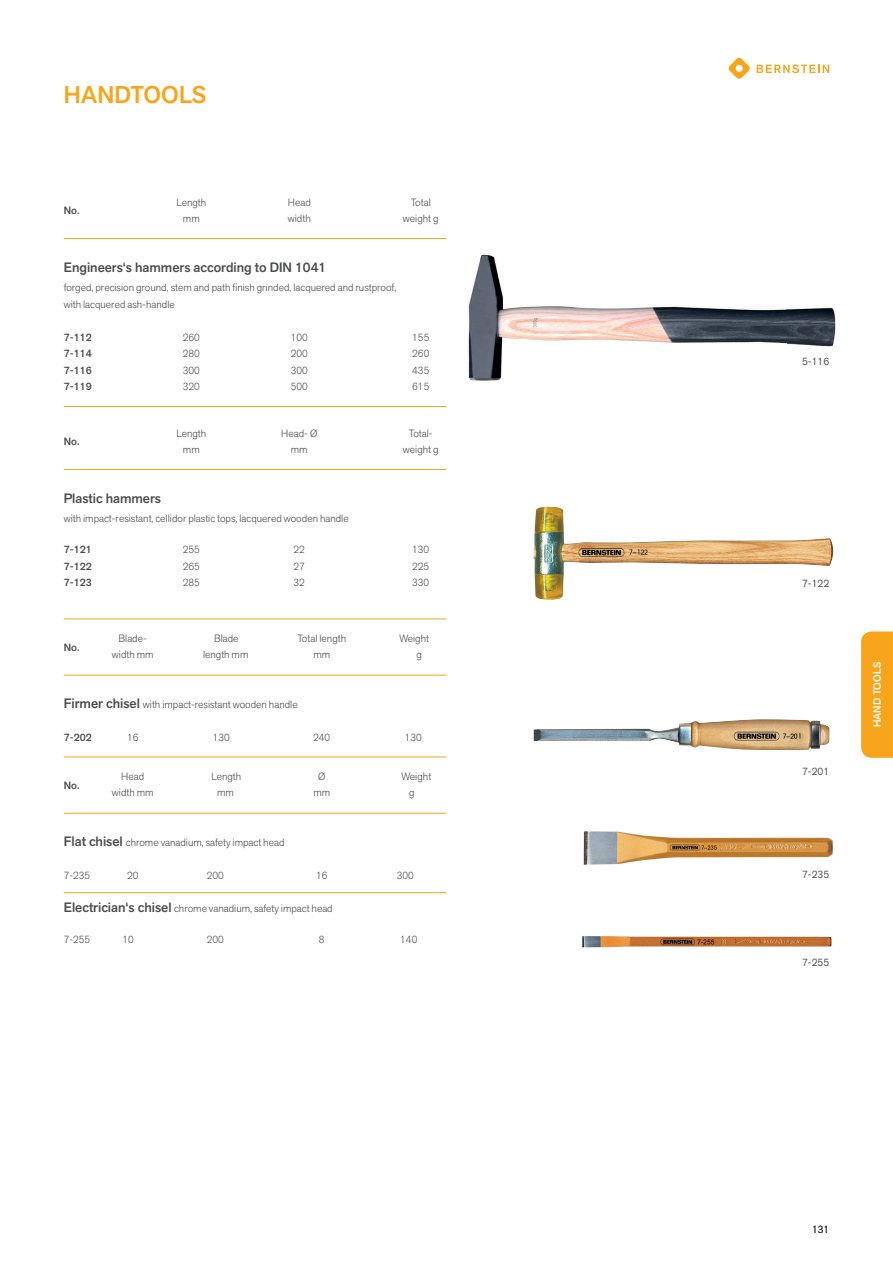
<style>
.page{position:relative;width:893px;height:1263px;background:#fff}
.page>*{position:absolute;margin:0;border:0;box-sizing:border-box;transform-origin:0 0}
.t1{font:500 24px "Akzid Grtsk Next";letter-spacing:.01em;color:#f9a51b}
.t2{font:500 13.5px "Akzid Grtsk Next";color:#4b4c4d}
.t3{font:300 10.5px/16.5px "Akzid Grtsk Next";color:#4b4c4d}
.t4{font:500 10.5px "Akzid Grtsk Next";color:#4b4c4d}
.t5{font:10.5px "Akzid Grtsk Next";color:#4b4c4d}
.t6{font:500 10.5px "Akzid Grtsk Next";letter-spacing:.01em;color:#fff}
.t7{font:300 10.5px "Akzid Grtsk Next";color:#231f20}
.s1{font-weight:500;font-size:13.5px}
</style>
<div class="page">
<svg style="left:729px;top:58px;width:21px;height:21px"></svg>
<svg style="left:757px;top:64px;width:72px;height:9px"></svg>
<hr style="left:64px;top:238px;width:382px;height:1px;background:#f9a51b">
<hr style="left:64px;top:406px;width:382px;height:1px;background:#f9a51b">
<hr style="left:64px;top:469px;width:382px;height:1px;background:#f9a51b">
<hr style="left:64px;top:618px;width:382px;height:1px;background:#f9a51b">
<hr style="left:64px;top:675px;width:382px;height:1px;background:#f9a51b">
<hr style="left:64px;top:756px;width:382px;height:1px;background:#f9a51b">
<hr style="left:64px;top:813px;width:382px;height:1px;background:#f9a51b">
<img style="left:534px;top:507px;width:299px;height:93px">
<img style="left:534px;top:719px;width:296px;height:31px">
<img style="left:583px;top:831px;width:250px;height:34px">
<img style="left:582px;top:936px;width:250px;height:12px">
<img style="left:468px;top:254px;width:368px;height:127px">
<hr style="left:64px;top:892px;width:382px;height:1px;background:#f9a51b">
<div style="left:861px;top:631px;width:32px;height:127px;background:#f9a51b"></div>
<h1 class="t1" style="left:64px;top:79px;width:144px">HANDTOOLS</h1>
<p class="t3" style="left:176px;top:194px;width:31px">Length</p>
<p class="t3" style="left:288px;top:194px;width:25px">Head</p>
<p class="t3" style="left:411px;top:194px;width:22px">Total</p>
<p class="t3" style="left:183px;top:210px;width:18px">mm</p>
<p class="t3" style="left:288px;top:210px;width:24px">width</p>
<p class="t3" style="left:403px;top:210px;width:37px">weight g</p>
<p class="t2" style="left:64px;top:258px;width:264px">Engineers‘s hammers according to DIN 1041</p>
<p class="t3" style="left:64px;top:279px;width:334px">forged, precision ground, stem and path finish grinded, lacquered and rustproof, with lacquered ash-handle</p>
<p class="t4" style="left:64px;top:330px;width:30px">7-112</p>
<p class="t3" style="left:183px;top:329px;width:19px">260</p>
<p class="t3" style="left:291px;top:329px;width:19px">100</p>
<p class="t3" style="left:412px;top:329px;width:19px">155</p>
<p class="t4" style="left:64px;top:347px;width:30px">7-114</p>
<p class="t3" style="left:183px;top:345px;width:19px">280</p>
<p class="t3" style="left:291px;top:345px;width:19px">200</p>
<p class="t3" style="left:412px;top:345px;width:19px">260</p>
<p class="t4" style="left:64px;top:363px;width:30px">7-116</p>
<p class="t3" style="left:183px;top:362px;width:19px">300</p>
<p class="t3" style="left:291px;top:362px;width:19px">300</p>
<p class="t3" style="left:412px;top:362px;width:19px">435</p>
<p class="t4" style="left:64px;top:380px;width:30px">7-119</p>
<p class="t3" style="left:183px;top:378px;width:19px">320</p>
<p class="t3" style="left:291px;top:378px;width:19px">500</p>
<p class="t3" style="left:412px;top:378px;width:19px">615</p>
<p class="t4" style="left:64px;top:204px;width:17px">No.</p>
<p class="t4" style="left:64px;top:435px;width:17px">No.</p>
<p class="t3" style="left:176px;top:425px;width:31px">Length</p>
<p class="t3" style="left:281px;top:425px;width:38px">Head- Ø</p>
<p class="t3" style="left:409px;top:425px;width:25px">Total-</p>
<p class="t3" style="left:183px;top:441px;width:18px">mm</p>
<p class="t3" style="left:291px;top:441px;width:18px">mm</p>
<p class="t3" style="left:403px;top:441px;width:37px">weight g</p>
<p class="t2" style="left:64px;top:489px;width:99px">Plastic hammers</p>
<p class="t3" style="left:64px;top:510px;width:286px">with impact-resistant, cellidor plastic tops, lacquered wooden handle</p>
<p class="t4" style="left:64px;top:543px;width:30px">7-121</p>
<p class="t3" style="left:183px;top:541px;width:19px">255</p>
<p class="t3" style="left:294px;top:541px;width:13px">22</p>
<p class="t3" style="left:412px;top:541px;width:19px">130</p>
<p class="t4" style="left:64px;top:559px;width:30px">7-122</p>
<p class="t3" style="left:183px;top:558px;width:19px">265</p>
<p class="t3" style="left:294px;top:558px;width:13px">27</p>
<p class="t3" style="left:412px;top:558px;width:19px">225</p>
<p class="t4" style="left:64px;top:576px;width:30px">7-123</p>
<p class="t3" style="left:183px;top:574px;width:19px">285</p>
<p class="t3" style="left:294px;top:574px;width:13px">32</p>
<p class="t3" style="left:412px;top:574px;width:19px">330</p>
<p class="t3" style="left:119px;top:630px;width:30px">Blade-</p>
<p class="t3" style="left:214px;top:630px;width:26px">Blade</p>
<p class="t3" style="left:297px;top:630px;width:50px">Total length</p>
<p class="t3" style="left:399px;top:630px;width:31px">Weight</p>
<p class="t4" style="left:64px;top:640px;width:17px">No.</p>
<p class="t3" style="left:112px;top:646px;width:43px">width mm</p>
<p class="t3" style="left:203px;top:646px;width:47px">length mm</p>
<p class="t3" style="left:313px;top:646px;width:18px">mm</p>
<p class="t3" style="left:417px;top:646px;width:7px">g</p>
<p class="t3" style="left:64px;top:696px;width:235px"><span class="s1">Firmer chisel</span> with impact-resistant wooden handle</p>
<p class="t4" style="left:64px;top:730px;width:30px">7-202</p>
<p class="t3" style="left:127px;top:729px;width:13px">16</p>
<p class="t3" style="left:213px;top:729px;width:19px">130</p>
<p class="t3" style="left:313px;top:729px;width:19px">240</p>
<p class="t3" style="left:405px;top:729px;width:19px">130</p>
<p class="t3" style="left:121px;top:768px;width:25px">Head</p>
<p class="t3" style="left:211px;top:768px;width:31px">Length</p>
<p class="t3" style="left:318px;top:768px;width:9px">Ø</p>
<p class="t3" style="left:402px;top:768px;width:31px">Weight</p>
<p class="t4" style="left:64px;top:778px;width:17px">No.</p>
<p class="t3" style="left:112px;top:784px;width:43px">width mm</p>
<p class="t3" style="left:217px;top:784px;width:18px">mm</p>
<p class="t3" style="left:313px;top:784px;width:18px">mm</p>
<p class="t3" style="left:409px;top:784px;width:7px">g</p>
<p class="t3" style="left:64px;top:834px;width:222px"><span class="s1">Flat chisel</span> chrome vanadium, safety impact head</p>
<p class="t3" style="left:64px;top:867px;width:28px">7-235</p>
<p class="t3" style="left:127px;top:867px;width:13px">20</p>
<p class="t3" style="left:207px;top:867px;width:19px">200</p>
<p class="t3" style="left:316px;top:867px;width:13px">16</p>
<p class="t3" style="left:397px;top:867px;width:19px">300</p>
<p class="t3" style="left:64px;top:900px;width:270px"><span class="s1">Electrician‘s chisel</span> chrome vanadium, safety impact head</p>
<p class="t3" style="left:64px;top:931px;width:28px">7-255</p>
<p class="t3" style="left:123px;top:931px;width:13px">10</p>
<p class="t3" style="left:207px;top:931px;width:19px">200</p>
<p class="t3" style="left:319px;top:931px;width:7px">8</p>
<p class="t3" style="left:400px;top:931px;width:19px">140</p>
<p class="t5" style="left:802px;top:354px;width:29px">5-116</p>
<p class="t5" style="left:802px;top:576px;width:29px">7-122</p>
<p class="t5" style="left:802px;top:764px;width:29px">7-201</p>
<p class="t5" style="left:802px;top:868px;width:29px">7-235</p>
<p class="t5" style="left:802px;top:956px;width:29px">7-255</p>
<p class="t6" style="left:870px;top:727px;width:67px;rotate:-90deg">HAND TOOLS</p>
<p class="t7" style="left:812px;top:1222px;width:19px">131</p>
</div>
